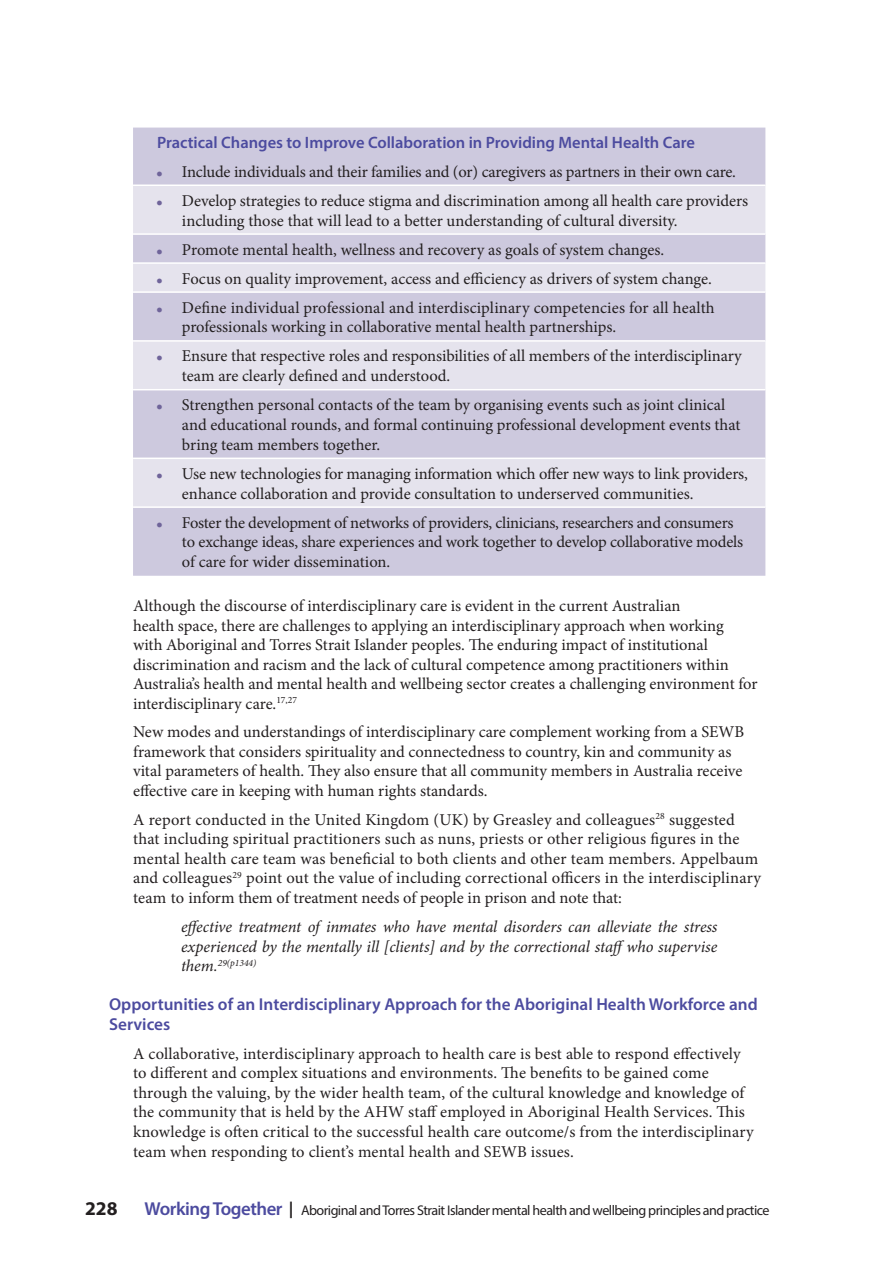
<style>
.page{position:relative;width:893px;height:1263px;background:#fff}
.page>*{position:absolute;margin:0;border:0;box-sizing:border-box;transform-origin:0 0}
.t1{font:700 19.5px "Myriad Pro";color:#231f20}
.Section_Subhead{font:600 17.25px/20.7px "Myriad Pro";color:#4c4b9f}
.Body_text{font:16.5px/19.5px "Minion Pro";color:#231f20}
.Quotes{font:italic 16.5px/19.8px "Minion Pro";letter-spacing:-.005em;color:#231f20}
.Section_Sub_sub_head{font:600 16.5px "Myriad Pro";color:#4c4b9f}
.t2{font:14.1px "Myriad Pro";letter-spacing:-.04em;color:#231f20}
.Quotes-2{font:italic 9.6px "Minion Pro";color:#231f20}
.s1{font-size:16.5px}
.s2{font-weight:600;font-size:18.75px;color:#4c4b9f}
.s3{font-weight:700;font-size:16.5px}
</style>
<div class="page">
<div style="left:133px;top:128px;width:632px;height:448px;background:#cdc9de"></div>
<svg style="left:133px;top:186px;width:632px;height:320px;background:#dad7e6"></svg>
<hr style="left:133px;top:184px;width:632px;height:2px;background:#fff">
<hr style="left:133px;top:233px;width:632px;height:2px;background:#fff">
<hr style="left:133px;top:262px;width:632px;height:2px;background:#fff">
<hr style="left:133px;top:291px;width:632px;height:2px;background:#fff">
<hr style="left:133px;top:340px;width:632px;height:2px;background:#fff">
<hr style="left:133px;top:389px;width:632px;height:1px;background:#fff">
<hr style="left:133px;top:458px;width:632px;height:1px;background:#fff">
<hr style="left:133px;top:506px;width:632px;height:2px;background:#fff">
<svg style="left:157px;top:171px;width:5px;height:5px"></svg>
<svg style="left:157px;top:200px;width:5px;height:5px"></svg>
<svg style="left:157px;top:249px;width:5px;height:5px"></svg>
<svg style="left:157px;top:278px;width:5px;height:5px"></svg>
<svg style="left:157px;top:307px;width:5px;height:5px"></svg>
<svg style="left:157px;top:356px;width:5px;height:5px"></svg>
<svg style="left:157px;top:405px;width:5px;height:5px"></svg>
<svg style="left:157px;top:473px;width:5px;height:5px"></svg>
<svg style="left:157px;top:522px;width:5px;height:5px"></svg>
<p class="Section_Sub_sub_head" style="left:157px;top:132px;width:539px">Practical Changes to Improve Collaboration in Providing Mental Health Care</p>
<p class="Body_text" style="left:182px;top:162px;width:555px">Include individuals and their families and (or) caregivers as partners in their own care.</p>
<p class="Body_text" style="left:182px;top:191px;width:568px">Develop strategies to reduce stigma and discrimination among all health care providers including those that will lead to a better understanding of cultural diversity.</p>
<p class="Body_text" style="left:182px;top:240px;width:484px">Promote mental health, wellness and recovery as goals of system changes.</p>
<p class="Body_text" style="left:182px;top:269px;width:531px">Focus on quality improvement, access and efficiency as drivers of system change.</p>
<p class="Body_text" style="left:182px;top:297px;width:534px">Define individual professional and interdisciplinary competencies for all health professionals working in collaborative mental health partnerships.</p>
<p class="Body_text" style="left:182px;top:346px;width:561px">Ensure that respective roles and responsibilities of all members of the interdisciplinary team are clearly defined and understood.</p>
<p class="Body_text" style="left:182px;top:395px;width:560px">Strengthen personal contacts of the team by organising events such as joint clinical and educational rounds, and formal continuing professional development events that bring team members together.</p>
<p class="Body_text" style="left:182px;top:464px;width:567px">Use new technologies for managing information which offer new ways to link providers, enhance collaboration and provide consultation to underserved communities.</p>
<p class="Body_text" style="left:182px;top:512px;width:563px">Foster the development of networks of providers, clinicians, researchers and consumers to exchange ideas, share experiences and work together to develop collaborative models of care for wider dissemination.</p>
<p class="Body_text" style="left:133px;top:596px;width:626px">Although the discourse of interdisciplinary care is evident in the current Australian<br>health space, there are challenges to applying an interdisciplinary approach when working<br>with Aboriginal and Torres Strait Islander peoples. The enduring impact of institutional discrimination and racism and the lack of cultural competence among practitioners within Australia’s health and mental health and wellbeing sector creates a challenging environment for interdisciplinary care.<sup>17,27</sup></p>
<p class="Body_text" style="left:133px;top:722px;width:612px">New modes and understandings of interdisciplinary care complement working from a SEWB framework that considers spirituality and connectedness to country, kin and community as vital parameters of health. They also ensure that all community members in Australia receive effective care in keeping with human rights standards.</p>
<p class="Body_text" style="left:133px;top:810px;width:630px">A report conducted in the United Kingdom (UK) by Greasley and colleagues<sup>28</sup> suggested that including spiritual practitioners such as nuns, priests or other religious figures in the mental health care team was beneficial to both clients and other team members. Appelbaum and colleagues<sup>29</sup> point out the value of including correctional officers in the interdisciplinary team to inform them of treatment needs of people in prison and note that:</p>
<p class="Quotes" style="left:181px;top:916px;width:538px">effective treatment of inmates who have mental disorders can alleviate the stress experienced by the mentally ill [clients] and by the correctional staffwho supervise</p>
<p class="Quotes-2" style="left:181px;top:956px;width:77px"><span class="s1">them.</span>29(p1344)</p>
<p class="Section_Subhead" style="left:109px;top:993px;width:650px">Opportunities of an Interdisciplinary Approach for the Aboriginal Health Workforce and<br>Services</p>
<p class="Body_text" style="left:133px;top:1044px;width:622px">A collaborative, interdisciplinary approach to health care is best able to respond effectively to different and complex situations and environments. The benefits to be gained come through the valuing, by the wider health team, of the cultural knowledge and knowledge of the community that is held by the AHW staff employed in Aboriginal Health Services. This knowledge is often critical to the successful health care outcome/s from the interdisciplinary team when responding to client’s mental health and SEWB issues.</p>
<p class="t1" style="left:85px;top:1196px;width:34px">228</p>
<p class="t2" style="left:145px;top:1202px;width:626px"><span class="s2">Working Together</span> <span class="s3">|</span> Aboriginal and Torres Strait Islander mental health and wellbeing principles and practice</p>
</div>
